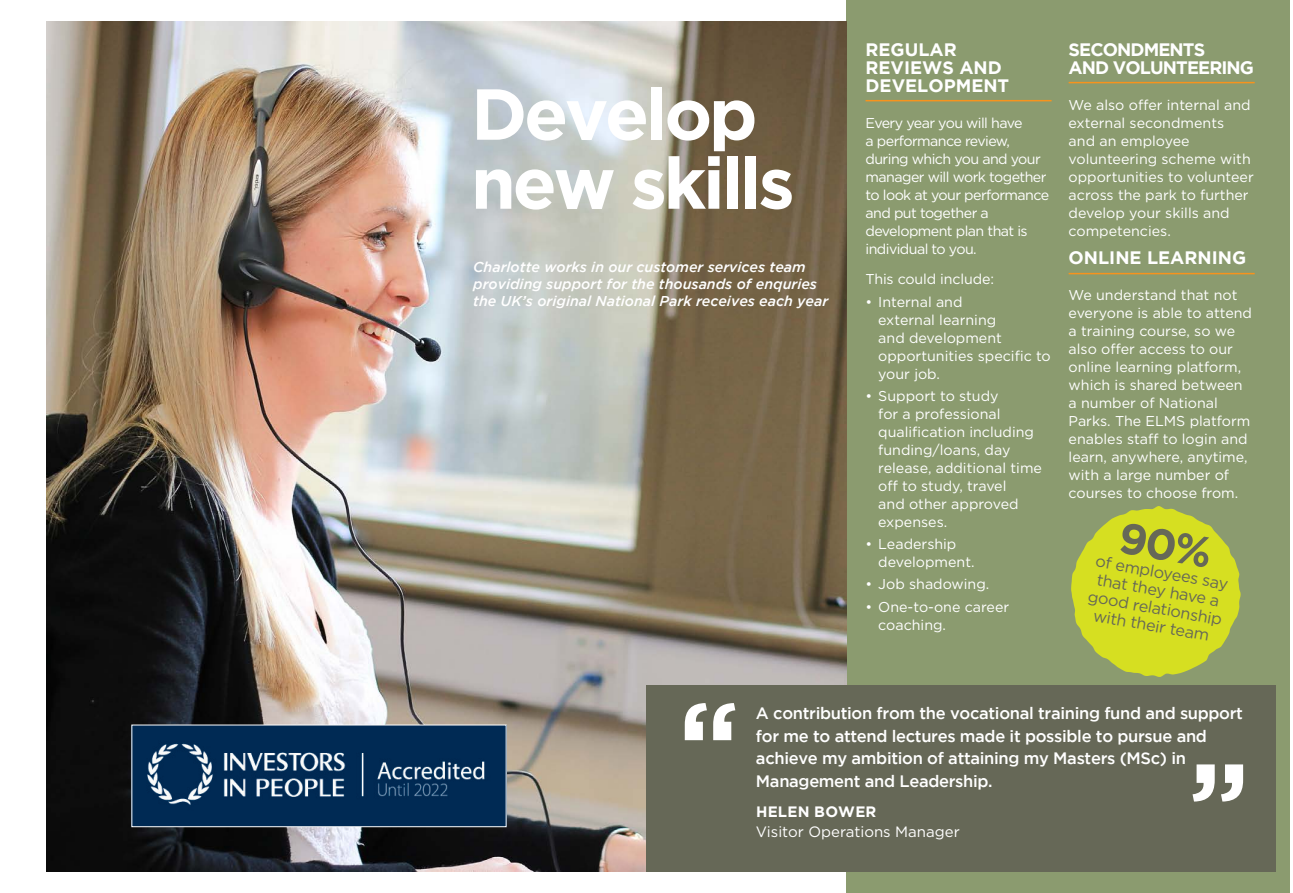
<style>
.page{position:relative;width:1293px;height:893px;background:#fff}
.page>*{position:absolute;margin:0;border:0;box-sizing:border-box;transform-origin:0 0}
.t1{font:700 72px "Gotham";letter-spacing:-.045em;color:#fff}
.t2{font:700 18px/18px "Gotham";color:#fff}
.t3{font:700 18px/18px "Gotham";letter-spacing:-.05em;color:#fff}
.t4{font:500 16.5px/22.5px "Gotham";letter-spacing:-.02em;color:#fff}
.t5{font:16.2px/18px "Gotham";color:#666857;text-align:center}
.t6{font:15px "Gotham";color:#fff}
.t7{font:700 15px "Gotham";letter-spacing:.015em;color:#fff}
.t8{font:14.25px/18px "Gotham";color:#fff}
.t9{font:14.25px/18px "Gotham";letter-spacing:-.04em;color:#fff}
.t10{font:italic 500 14.25px/17.1px "Gotham";color:#fff}
</style>
<div class="page">
<div style="left:846px;top:0;width:444px;height:893px;background:#8b9b6f"></div>
<hr style="left:1068px;top:82px;width:186px;height:1px;background:#f7931d">
<hr style="left:865px;top:100px;width:186px;height:1px;background:#f7931d">
<img style="left:47px;top:21px;width:799px;height:851px">
<hr style="left:1068px;top:273px;width:186px;height:1px;background:#f7931d">
<img style="left:133px;top:727px;width:371px;height:98px">
<div style="left:131px;top:725px;width:375px;height:102px;border:1px solid #fff"></div>
<div style="left:646px;top:685px;width:630px;height:187px;background:#666857"></div>
<svg style="left:685px;top:703px;width:50px;height:37px"></svg>
<svg style="left:1192px;top:764px;width:51px;height:37px"></svg>
<svg style="left:1071px;top:506px;width:169px;height:171px"></svg>
<p class="t1" style="left:471px;top:73px;width:288px">Develop</p>
<p class="t1" style="left:471px;top:142px;width:325px">new skills</p>
<p class="t10" style="left:473px;top:258px;width:356px">Charlotte works in our customer services team providing support for the thousands of enquries the UK’s original National Park receives each year</p>
<p class="t2" style="left:865px;top:40px;width:145px">REGULAR<br>REVIEWS AND<br>DEVELOPMENT</p>
<p class="t9" style="left:865px;top:113px;width:185px">Every year you will have<br>a performance review, during which you and your manager will work together to look at your performance and put together a development plan that is individual to you.</p>
<p class="t8" style="left:865px;top:270px;width:130px">This could include:</p>
<p class="t8" style="left:878px;top:292px;width:174px;text-indent:-13px">• Internal and<br>external learning<br>and development opportunities specific to your job.</p>
<p class="t8" style="left:878px;top:387px;width:165px;text-indent:-13px">• Support to study<br>for a professional qualification including funding/loans, day release, additional time off to study, travel<br>and other approved expenses.</p>
<p class="t8" style="left:878px;top:535px;width:98px;text-indent:-13px">• Leadership development.</p>
<p class="t8" style="left:865px;top:575px;width:125px">• Job shadowing.</p>
<p class="t8" style="left:878px;top:597px;width:132px;text-indent:-13px">• One-to-one career coaching.</p>
<p class="t3" style="left:1068px;top:40px;width:187px">SECONDMENTS<br>AND VOLUNTEERING</p>
<p class="t8" style="left:1068px;top:95px;width:187px">We also offer internal and external secondments and an employee volunteering scheme with opportunities to volunteer across the park to further develop your skills and competencies.</p>
<p class="t2" style="left:1068px;top:248px;width:179px">ONLINE LEARNING</p>
<p class="t8" style="left:1068px;top:286px;width:185px">We understand that not everyone is able to attend a training course, so we also offer access to our online learning platform, which is shared between a number of National<br>Parks. The ELMS platform enables staff to login and learn, anywhere, anytime, with a large number of courses to choose from.</p>
<p class="t5" style="left:1097px;top:551px;width:136px;rotate:10deg">of employees say</p>
<p class="t5" style="left:1093px;top:569px;width:137px;rotate:10deg">that they have a good relationship with their team</p>
<p class="t4" style="left:756px;top:702px;width:488px">A contribution from the vocational training fund and support for me to attend lectures made it possible to pursue and achieve my ambition of attaining my Masters (MSc) in Management and Leadership.</p>
<p class="t7" style="left:756px;top:803px;width:122px">HELEN BOWER</p>
<p class="t6" style="left:756px;top:822px;width:205px">Visitor Operations Manager</p>
</div>
